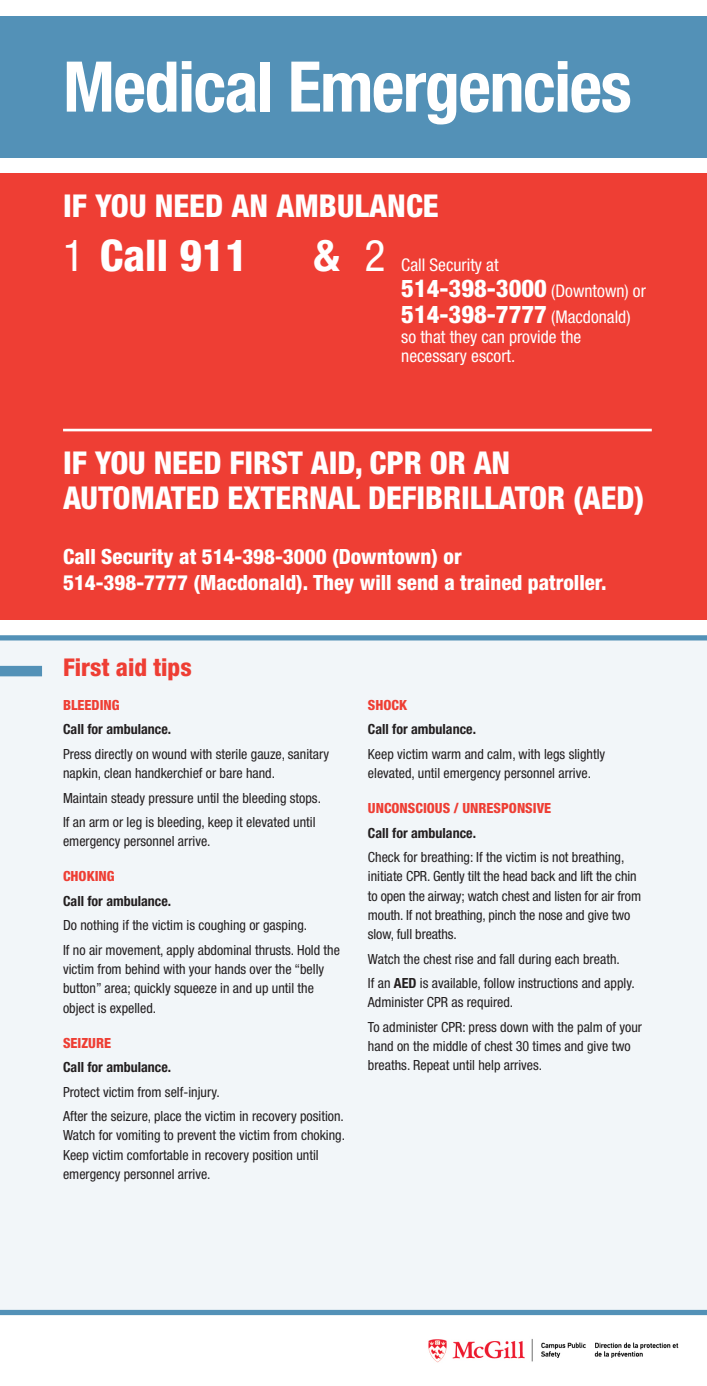
<style>
.page{position:relative;width:707px;height:1386px;background:#fff}
.page>*{position:absolute;margin:0;border:0;box-sizing:border-box;transform-origin:0 0}
.t1{font:700 condensed 70px "Helvetica Neue LT Std";letter-spacing:-.02em;color:#fff}
.t2{font:800 condensed 43.75px "Helvetica Neue LT Std";color:#fff}
.t3{font:700 condensed 43.75px "Helvetica Neue LT Std";color:#fff}
.t4{font:800 condensed 31.5px/35px "Helvetica Neue LT Std";letter-spacing:-.005em;color:#fff}
.t5{font:800 condensed 24.5px/26.2px "Helvetica Neue LT Std";color:#fff}
.t6{font:800 condensed 24.5px "Helvetica Neue LT Std";color:#ee3e34}
.t7{font:800 condensed 21px/26.2px "Helvetica Neue LT Std";color:#fff}
.t8{font:condensed 17.5px/19.2px "Helvetica Neue LT Std";color:#fff}
.t9{font:condensed 14px/19.2px "Helvetica Neue LT Std";color:#231f20}
.t10{font:700 condensed 14px "Helvetica Neue LT Std";color:#231f20}
.t11{font:800 condensed 14px "Helvetica Neue LT Std";color:#ee3e34}
.s1{font-weight:400}
.s2{font-weight:400;font-size:17.5px}
.s3{font-weight:700}
</style>
<div class="page">
<div style="left:0;top:173px;width:706px;height:447px;background:#ee3e34"></div>
<hr style="left:63px;top:429px;width:588px;height:2px;background:#fff">
<div style="left:0;top:638px;width:706px;height:674px;background:#f2f6f9"></div>
<div style="left:0;top:635px;width:706px;height:5px;background:#5391b7"></div>
<div style="left:0;top:1310px;width:706px;height:5px;background:#5391b7"></div>
<div style="left:0;top:666px;width:42px;height:10px;background:#5391b7"></div>
<div style="left:0;top:16px;width:706px;height:142px;background:#5391b7"></div>
<svg style="left:706px;top:16px;width:1px;height:1300px"></svg>
<img style="left:428px;top:1339px;width:251px;height:24px">
<h1 class="t1" style="left:63px;top:62px;width:570px">Medical Emergencies</h1>
<h3 class="t4" style="left:63px;top:192px;width:377px">IF YOU NEED AN AMBULANCE</h3>
<h2 class="t2" style="left:63px;top:240px;width:186px"><span class="s1">1</span> Call 911</h2>
<h2 class="t3" style="left:314px;top:240px;width:73px">&amp; <span class="s1">2</span></h2>
<p class="t8" style="left:401px;top:257px;width:99px">Call Security at</p>
<h3 class="t5" style="left:401px;top:278px;width:246px">514-398-3000 <span class="s2">(Downtown) or<br></span>514-398-7777 <span class="s2">(Macdonald)</span></h3>
<p class="t8" style="left:401px;top:329px;width:181px">so that they can provide the necessary escort.</p>
<h3 class="t4" style="left:63px;top:448px;width:582px">IF YOU NEED FIRST AID, CPR OR AN<br>AUTOMATED EXTERNAL DEFIBRILLATOR (AED)</h3>
<h3 class="t7" style="left:63px;top:546px;width:544px">Call Security at 514-398-3000 (Downtown) or<br>514-398-7777 (Macdonald). They will send a trained patroller.</h3>
<h3 class="t6" style="left:63px;top:659px;width:130px">First aid tips</h3>
<p class="t11" style="left:63px;top:700px;width:58px">BLEEDING</p>
<p class="t10" style="left:63px;top:725px;width:109px">Call for ambulance.</p>
<p class="t9" style="left:63px;top:746px;width:267px">Press directly on wound with sterile gauze, sanitary napkin, clean handkerchief or bare hand.</p>
<p class="t9" style="left:63px;top:787px;width:259px;line-height:24.5px">Maintain steady pressure until the bleeding stops.<br>If an arm or leg is bleeding, keep it elevated until</p>
<p class="t9" style="left:63px;top:834px;width:149px">emergency personnel arrive.</p>
<p class="t11" style="left:63px;top:872px;width:53px">CHOKING</p>
<p class="t10" style="left:63px;top:896px;width:109px">Call for ambulance.</p>
<p class="t9" style="left:63px;top:915px;width:278px;line-height:24.5px">Do nothing if the victim is coughing or gasping.<br>If no air movement, apply abdominal thrusts. Hold the</p>
<p class="t9" style="left:63px;top:961px;width:262px">victim from behind with your hands over the “belly button” area; quickly squeeze in and up until the object is expelled.</p>
<p class="t11" style="left:63px;top:1038px;width:49px">SEIZURE</p>
<p class="t10" style="left:63px;top:1062px;width:109px">Call for ambulance.</p>
<p class="t9" style="left:63px;top:1081px;width:282px;line-height:24.5px">Protect victim from self-injury.<br>After the seizure, place the victim in recovery position.</p>
<p class="t9" style="left:63px;top:1128px;width:283px">Watch for vomiting to prevent the victim from choking.<br>Keep victim comfortable in recovery position until emergency personnel arrive.</p>
<p class="t11" style="left:368px;top:700px;width:41px">SHOCK</p>
<p class="t10" style="left:368px;top:725px;width:109px">Call for ambulance.</p>
<p class="t9" style="left:368px;top:746px;width:239px">Keep victim warm and calm, with legs slightly elevated, until emergency personnel arrive.</p>
<p class="t11" style="left:368px;top:803px;width:185px">UNCONSCIOUS / UNRESPONSIVE</p>
<p class="t10" style="left:368px;top:828px;width:109px">Call for ambulance.</p>
<p class="t9" style="left:368px;top:849px;width:274px">Check for breathing: If the victim is not breathing, initiate CPR. Gently tilt the head back and lift the chin to open the airway; watch chest and listen for air from mouth. If not breathing, pinch the nose and give two slow, full breaths.</p>
<p class="t9" style="left:368px;top:948px;width:268px;line-height:24.5px">Watch the chest rise and fall during each breath.<br>If an <span class="s3">AED</span> is available, follow instructions and apply.</p>
<p class="t9" style="left:368px;top:992px;width:275px;line-height:24.5px">Administer CPR as required.<br>To administer CPR: press down with the palm of your</p>
<p class="t9" style="left:368px;top:1038px;width:264px">hand on the middle of chest 30 times and give two breaths. Repeat until help arrives.</p>
</div>
